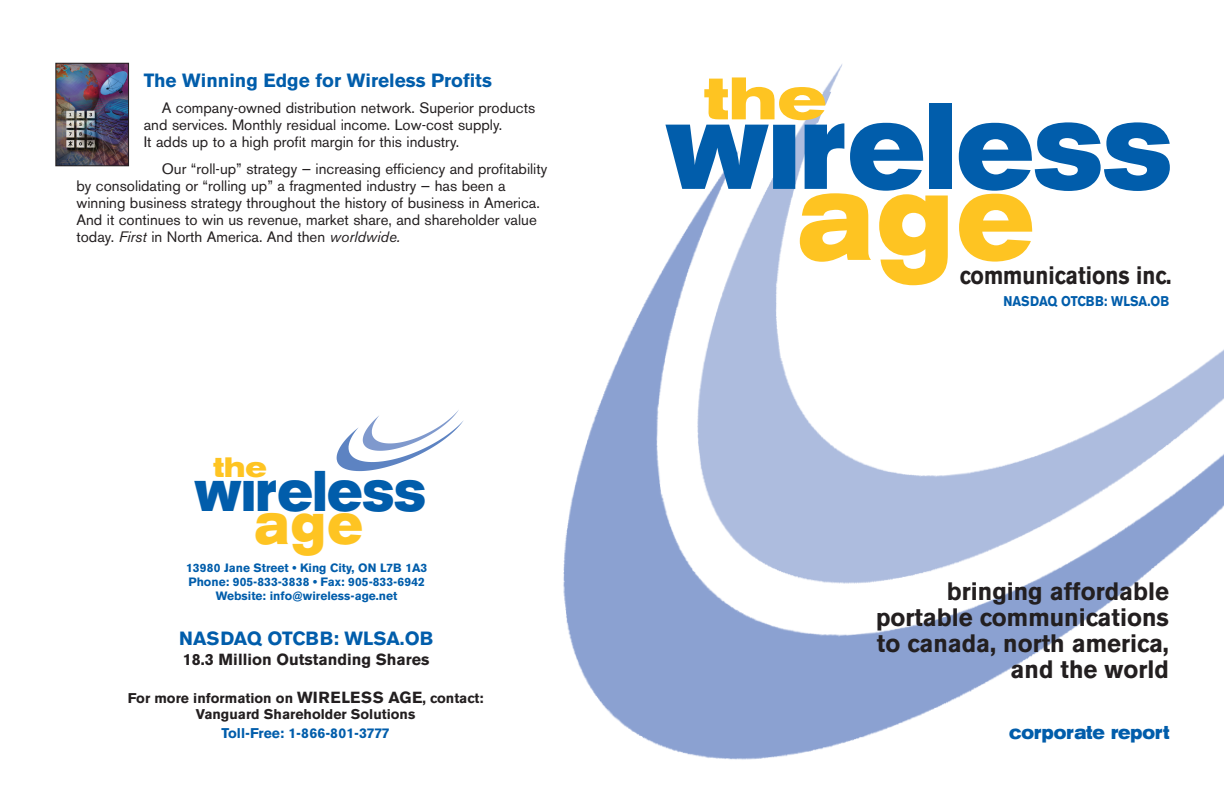
<style>
.page{position:relative;width:1224px;height:792px;background:#fff}
.page>*{position:absolute;margin:0;border:0;box-sizing:border-box;transform-origin:0 0}
.t1{font:700 expanded 121.3px "Akzidenz Grotesk BE";color:#015dab;scale:.78 1}
.t2{font:700 expanded 121.3px "Akzidenz Grotesk BE";color:#fec422;scale:.78 1}
.t3{font:700 expanded 59.3px "Akzidenz Grotesk BE";color:#fec422}
.t4{font:700 expanded 56.8px "Akzidenz Grotesk BE";color:#015dab;scale:.76 1}
.t5{font:700 expanded 56.8px "Akzidenz Grotesk BE";color:#fec422;scale:.76 1}
.t6{font:700 expanded 27.8px "Akzidenz Grotesk BE";color:#fec422;scale:.94 1}
.t7{font:700 25px/26px "Akzidenz Grotesk BE";color:#231f20;text-align:right;scale:.96 1}
.t8{font:700 25px "Akzidenz Grotesk BE";color:#231f20;scale:.86 1}
.t9{font:700 19px "Akzidenz Grotesk BE";color:#015dab}
.t10{font:700 expanded 19px "Akzidenz Grotesk BE";color:#015dab;scale:.8 1}
.t11{font:700 16px "Akzidenz Grotesk BE";color:#231f20}
.t12{font:15px/17px "Akzidenz Grotesk BE";color:#231f20}
.t13{font:700 14px/16.3px "Akzidenz Grotesk BE";color:#231f20;text-align:center}
.t14{font:700 14px "Akzidenz Grotesk BE";color:#015dab}
.t15{font:700 14px "Akzidenz Grotesk BE";color:#015dab;scale:.89 1}
.t16{font:700 12px/13.8px "Akzidenz Grotesk BE";color:#015dab;text-align:center}
.s1{font-style:italic}
.s2{font-size:16px}
</style>
<div class="page">
<img style="left:563px;top:232px;width:544px;height:528px">
<img style="left:685px;top:64px;width:539px;height:540px">
<img style="left:58px;top:65px;width:69px;height:99px">
<div style="left:56px;top:63px;width:73px;height:103px;border:1px solid #231f20"></div>
<div style="left:772px;top:93px;width:57px;height:26px;background:#fff"></div>
<img style="left:336px;top:420px;width:128px;height:52px">
<img style="left:357px;top:410px;width:106px;height:43px">
<svg style="left:805px;top:114px;width:17px;height:9px"></svg>
<svg style="left:818px;top:91px;width:13px;height:14px"></svg>
<p class="t9" style="left:144px;top:73px;width:350px">The Winning Edge for Wireless Profits</p>
<p class="t12" style="left:144px;top:101px;width:393px;text-indent:18px">A company-owned distribution network. Superior products and services. Monthly residual income. Low-cost supply.<br>It adds up to a high profit margin for this industry.</p>
<p class="t12" style="left:76px;top:161px;width:472px;text-indent:85px">Our “roll-up” strategy — increasing efficiency and profitability by consolidating or “rolling up” a fragmented industry — has been a winning business strategy throughout the history of business in America.<br>And it continues to win us revenue, market share, and shareholder value today. <span class="s1">First</span> in North America. And then <span class="s1">worldwide.</span></p>
<h3 class="t6" style="left:214px;top:458px;width:58px">the</h3>
<h3 class="t4" style="left:195px;top:470px;width:306px">wireless</h3>
<h3 class="t5" style="left:255px;top:504px;width:143px">age</h3>
<p class="t16" style="left:186px;top:562px;width:243px">13980 Jane Street • King City, ON L7B 1A3<br>Phone: 905-833-3838 • Fax: 905-833-6942<br>Website: info@wireless-age.net</p>
<p class="t9" style="left:179px;top:632px;width:256px">NASDAQ OTCBB: WLSA.OB</p>
<p class="t11" style="left:183px;top:654px;width:248px">18.3 Million Outstanding Shares</p>
<p class="t13" style="left:128px;top:691px;width:357px">For more information on <span class="s2">WIRELESS AGE</span>, contact:<br>Vanguard Shareholder Solutions</p>
<p class="t14" style="left:221px;top:728px;width:170px">Toll-Free: 1-866-801-3777</p>
<h2 class="t3" style="left:705px;top:77px;width:123px">the</h2>
<h1 class="t1" style="left:666px;top:103px;width:651px">wireless</h1>
<h1 class="t2" style="left:798px;top:174px;width:304px">age</h1>
<h3 class="t8" style="left:960px;top:266px;width:248px">communications inc.</h3>
<p class="t15" style="left:1003px;top:296px;width:188px">NASDAQ OTCBB: WLSA.OB</p>
<h3 class="t7" style="left:876px;top:580px;width:307px">bringing affordable portable communications to canada, north america, and the world</h3>
<p class="t10" style="left:1009px;top:726px;width:202px">corporate report</p>
</div>
